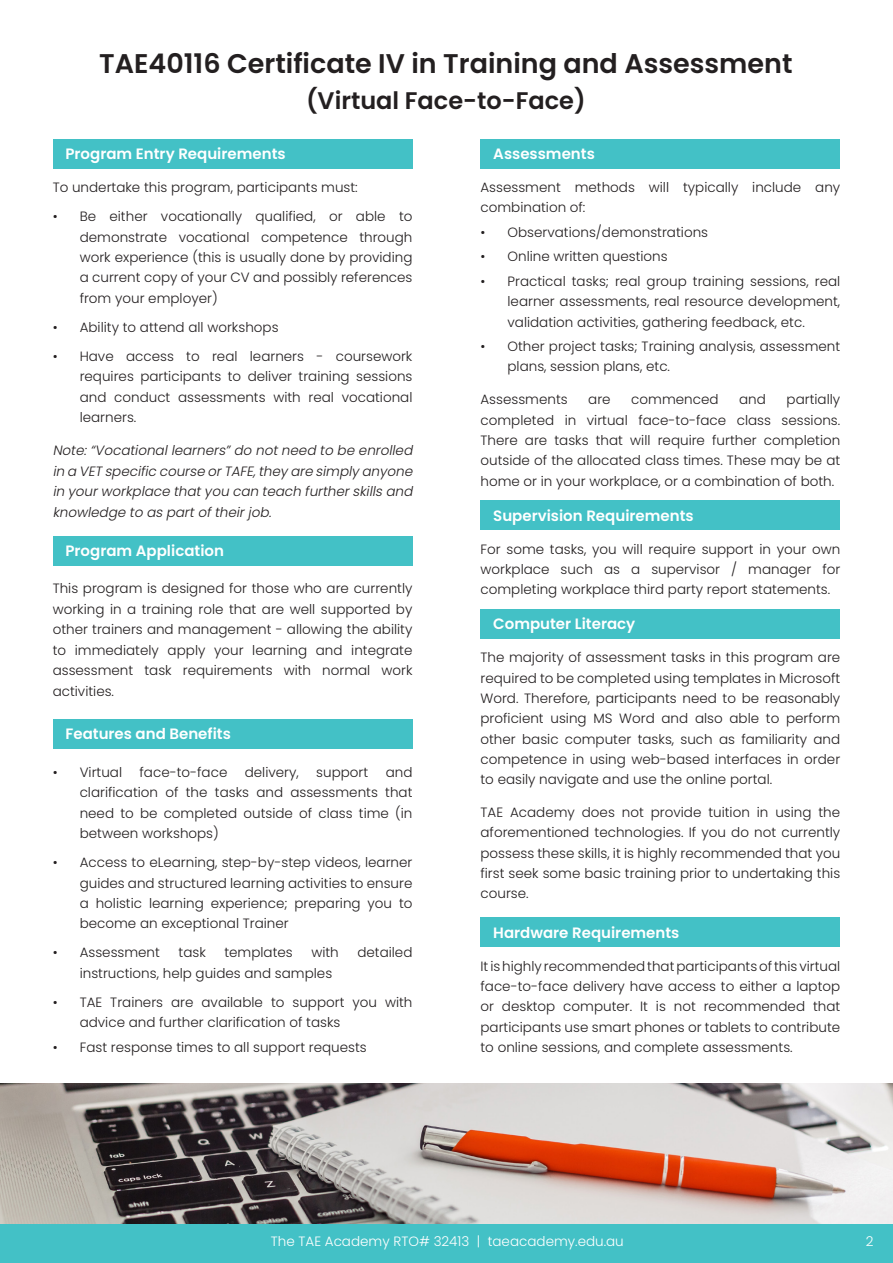
<style>
.page{position:relative;width:893px;height:1263px;background:#fff}
.page>*{position:absolute;margin:0;border:0;box-sizing:border-box;transform-origin:0 0}
.TAE_Basic_Para{font:600 27px "Poppins";color:#231f20}
.TAE_Basic_Para-2{font:600 24px "Poppins";color:#231f20}
.TAE_Basic_Para-3{font:600 15px "Poppins";color:#fff}
.TAE_Basic_Para-4{font:300 13.5px/20.2px "Poppins";color:#231f20;text-align:justify}
.TAE_Basic_Para-5{font:italic 300 13.5px/20.4px "Poppins";color:#231f20;text-align:justify}
.TAE_Basic_Para-6{font:300 13.5px "Poppins";color:#fff}
</style>
<div class="page">
<img style="left:0;top:1083px;width:893px;height:141px">
<div style="left:0;top:1224px;width:893px;height:39px;background:#43c1c6"></div>
<div style="left:53px;top:139px;width:359px;height:29px;background:#43c1c6"></div>
<div style="left:53px;top:536px;width:359px;height:29px;background:#43c1c6"></div>
<div style="left:53px;top:719px;width:359px;height:30px;background:#43c1c6"></div>
<div style="left:480px;top:139px;width:360px;height:29px;background:#43c1c6"></div>
<div style="left:480px;top:501px;width:360px;height:29px;background:#43c1c6"></div>
<div style="left:480px;top:609px;width:360px;height:30px;background:#43c1c6"></div>
<div style="left:480px;top:918px;width:360px;height:29px;background:#43c1c6"></div>
<p class="TAE_Basic_Para" style="left:99px;top:48px;width:695px">TAE40116 Certificate IV in Training and Assessment</p>
<p class="TAE_Basic_Para-2" style="left:306px;top:87px;width:281px">(Virtual Face-to-Face)</p>
<p class="TAE_Basic_Para-3" style="left:65px;top:145px;width:222px">Program Entry Requirements</p>
<p class="TAE_Basic_Para-4" style="left:53px;top:177px;width:307px">To undertake this program, participants must:</p>
<p class="TAE_Basic_Para-4" style="left:80px;top:206px;width:334px;text-indent:-27px">• Be either vocationally qualified, or able to demonstrate vocational competence through work experience (this is usually done by providing a current copy of your CV and possibly references from your employer)</p>
<p class="TAE_Basic_Para-4" style="left:53px;top:317px;width:227px">• Ability to attend all workshops</p>
<p class="TAE_Basic_Para-4" style="left:80px;top:346px;width:334px;text-indent:-27px">• Have access to real learners - coursework requires participants to deliver training sessions and conduct assessments with real vocational learners.</p>
<p class="TAE_Basic_Para-5" style="left:53px;top:440px;width:365px">Note:“Vocationallearners”do notneed to be enrolled in a VETspecific course orTAFE,they are simply anyone in yourworkplace thatyou can teach furtherskillsand knowledge to aspartoftheirjob.</p>
<p class="TAE_Basic_Para-3" style="left:65px;top:542px;width:160px">Program Application</p>
<p class="TAE_Basic_Para-4" style="left:53px;top:579px;width:361px">This program is designed for those who are currently working in a training role that are well supported by other trainers and management - allowing the ability to immediately apply your learning and integrate assessment task requirements with normal work activities.</p>
<p class="TAE_Basic_Para-3" style="left:65px;top:725px;width:167px">Features and Benefits</p>
<p class="TAE_Basic_Para-4" style="left:53px;top:762px;width:71px">• Virtual</p>
<p class="TAE_Basic_Para-4" style="left:140px;top:762px;width:89px">face-to-face</p>
<p class="TAE_Basic_Para-4" style="left:245px;top:762px;width:56px">delivery,</p>
<p class="TAE_Basic_Para-4" style="left:316px;top:762px;width:54px">support</p>
<p class="TAE_Basic_Para-3" style="left:493px;top:145px;width:103px">Assessments</p>
<p class="TAE_Basic_Para-4" style="left:480px;top:177px;width:361px">Assessment methods will typically include any combination of:</p>
<p class="TAE_Basic_Para-4" style="left:480px;top:222px;width:229px">• Observations/demonstrations</p>
<p class="TAE_Basic_Para-4" style="left:480px;top:247px;width:189px">• Online written questions</p>
<p class="TAE_Basic_Para-4" style="left:507px;top:271px;width:334px;text-indent:-27px">• Practical tasks; real group training sessions, real learner assessments, real resource development, validation activities, gathering feedback, etc.</p>
<p class="TAE_Basic_Para-4" style="left:507px;top:336px;width:334px;text-indent:-27px">• Other project tasks; Training analysis, assessment plans, session plans, etc.</p>
<p class="TAE_Basic_Para-4" style="left:480px;top:390px;width:89px">Assessments</p>
<p class="TAE_Basic_Para-4" style="left:588px;top:390px;width:24px">are</p>
<p class="TAE_Basic_Para-4" style="left:631px;top:390px;width:89px">commenced</p>
<p class="TAE_Basic_Para-4" style="left:739px;top:390px;width:28px">and</p>
<p class="TAE_Basic_Para-4" style="left:480px;top:390px;width:361px;text-indent:306px">partially completed in virtual face-to-face class sessions.<br>There are tasks that will require further completion outside of the allocated class times. These may be at home or in your workplace, or a combination of both.</p>
<p class="TAE_Basic_Para-3" style="left:493px;top:507px;width:202px">Supervision Requirements</p>
<p class="TAE_Basic_Para-4" style="left:480px;top:539px;width:361px">For some tasks, you will require support in your own workplace such as a supervisor / manager for completing workplace third party report statements.</p>
<p class="TAE_Basic_Para-3" style="left:493px;top:615px;width:144px">Computer Literacy</p>
<p class="TAE_Basic_Para-4" style="left:480px;top:648px;width:361px">The majority of assessment tasks in this program are required to be completed using templates in Microsoft Word. Therefore, participants need to be reasonably proficient using MS Word and also able to perform other basic computer tasks, such as familiarity and competence in using web-based interfaces in order to easily navigate and use the online portal.</p>
<p class="TAE_Basic_Para-4" style="left:480px;top:802px;width:361px">TAE Academy does not provide tuition in using the aforementioned technologies. If you do not currently possess these skills, it is highly recommended that you first seek some basic training prior to undertaking this course.</p>
<p class="TAE_Basic_Para-3" style="left:493px;top:924px;width:188px">Hardware Requirements</p>
<p class="TAE_Basic_Para-4" style="left:480px;top:956px;width:361px">It is highly recommended that participants of this virtual face-to-face delivery have access to either a laptop or desktop computer. It is not recommended that participants use smart phones or tablets to contribute to online sessions, and complete assessments.</p>
<p class="TAE_Basic_Para-4" style="left:80px;top:762px;width:334px;text-indent:306px">and clarification of the tasks and assessments that need to be completed outside of class time (in between workshops)</p>
<p class="TAE_Basic_Para-4" style="left:80px;top:852px;width:334px;text-indent:-27px">• Access to eLearning, step-by-step videos, learner guides and structured learning activities to ensure a holistic learning experience; preparing you to become an exceptional Trainer</p>
<p class="TAE_Basic_Para-4" style="left:53px;top:942px;width:109px">• Assessment</p>
<p class="TAE_Basic_Para-4" style="left:179px;top:942px;width:29px">task</p>
<p class="TAE_Basic_Para-4" style="left:224px;top:942px;width:70px">templates</p>
<p class="TAE_Basic_Para-4" style="left:311px;top:942px;width:29px">with</p>
<p class="TAE_Basic_Para-4" style="left:357px;top:942px;width:57px">detailed</p>
<p class="TAE_Basic_Para-4" style="left:80px;top:963px;width:254px">instructions, help guides and samples</p>
<p class="TAE_Basic_Para-4" style="left:80px;top:992px;width:334px;text-indent:-27px">• TAE Trainers are available to support you with advice and further clarification of tasks</p>
<p class="TAE_Basic_Para-4" style="left:53px;top:1037px;width:316px">• Fast response times to all support requests</p>
<p class="TAE_Basic_Para-6" style="left:271px;top:1234px;width:354px">The TAE Academy RTO# 32413 | taeacademy.edu.au</p>
<p class="TAE_Basic_Para-6" style="left:866px;top:1234px;width:9px">2</p>
</div>
